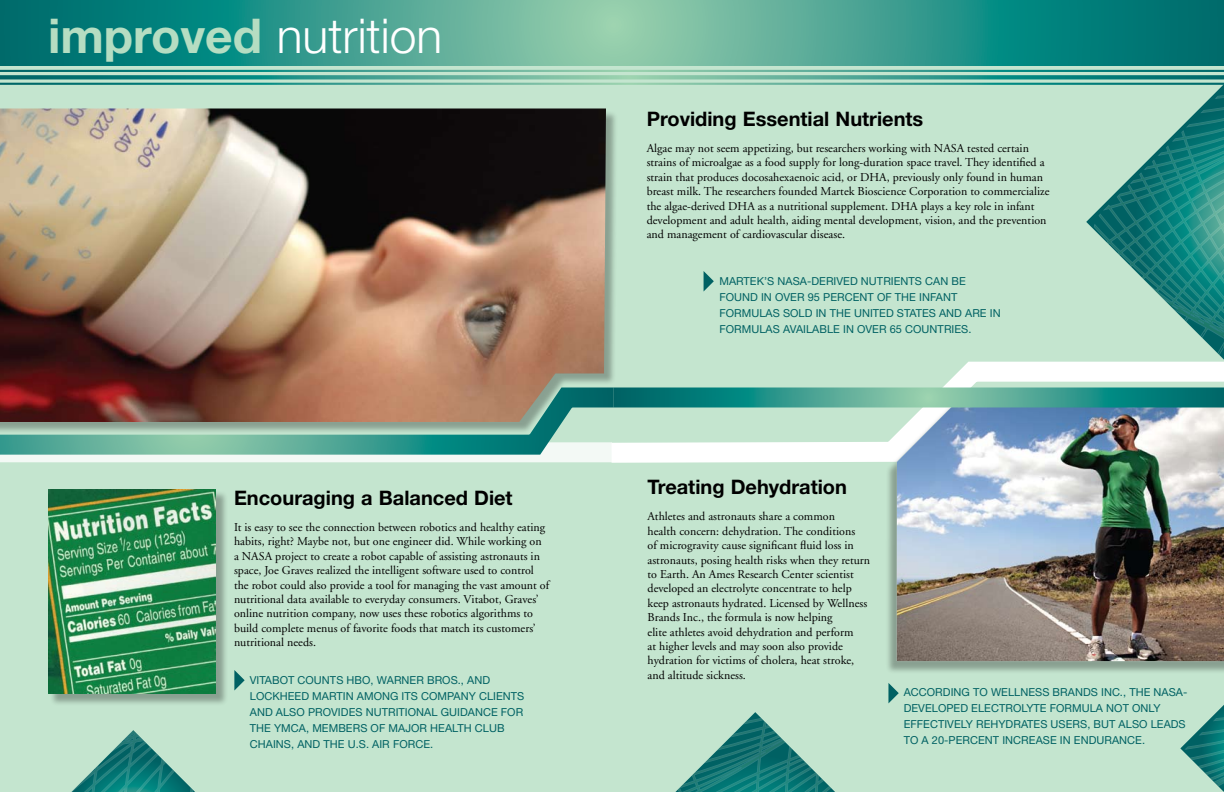
<style>
.page{position:relative;width:1224px;height:792px;background:#c4e5cf}
.page>*{position:absolute;margin:0;border:0;box-sizing:border-box;transform-origin:0 0}
.Spread_Title{font:300 48px "Helvetica Neue";color:#fff}
.Spread_Title-2{font:700 20px "Helvetica Neue";color:#000}
.Body_Text{font:12px/14.4px "Adobe Garamond";color:#000}
.Fast_Fact{font:11px/16px "Helvetica Neue";letter-spacing:.005em;color:#006163}
.s1{font-weight:700;color:#b5ddc2}
</style>
<div class="page">
<hr style="left:0;top:70px;width:1224px;height:2px;background:#fff">
<svg style="left:0;top:75px;width:1224px;height:4px;background:#3c9b8e"></svg>
<hr style="left:0;top:83px;width:1224px;height:2px;background:#fff">
<svg style="left:0;top:0;width:1224px;height:65px;background:#389a8c"></svg>
<img style="left:0;top:108px;width:606px;height:270px">
<svg style="left:71px;top:730px;width:124px;height:62px"></svg>
<svg style="left:234px;top:670px;width:11px;height:21px"></svg>
<div style="left:50px;top:490px;width:178px;height:216px;background:#000;opacity:.3"></div>
<img style="left:48px;top:489px;width:168px;height:204px">
<svg style="left:0;top:378px;width:592px;height:85px;background:#8b8b7b"></svg>
<svg style="left:1086px;top:84px;width:138px;height:268px"></svg>
<svg style="left:675px;top:712px;width:160px;height:80px"></svg>
<svg style="left:704px;top:271px;width:10px;height:20px"></svg>
<svg style="left:888px;top:683px;width:11px;height:20px"></svg>
<svg style="left:592px;top:352px;width:632px;height:111px"></svg>
<div style="left:886px;top:402px;width:338px;height:273px;background:#000;opacity:.3"></div>
<img style="left:897px;top:408px;width:327px;height:253px">
<svg style="left:613px;top:388px;width:611px;height:20px;background:#37988b"></svg>
<svg style="left:1180px;top:705px;width:44px;height:87px"></svg>
<p class="Spread_Title" style="left:48px;top:6px;width:396px"><span class="s1">improved</span> nutrition</p>
<p class="Spread_Title" style="left:48px;top:9px;width:436px"><span class="s1">health</span> and medicine</p>
<p class="Spread_Title-2" style="left:234px;top:485px;width:280px">Encouraging a Balanced Diet</p>
<p class="Body_Text" style="left:234px;top:520px;width:317px">It is easy to see the connection between robotics and healthy eating habits, right? Maybe not, but one engineer did. While working on a NASA project to create a robot capable of assisting astronauts in space, Joe Graves realized the intelligent software used to control the robot could also provide a tool for managing the vast amount of nutritional data available to everyday consumers. Vitabot, Graves’ online nutrition company, now uses these robotics algorithms to build complete menus of favorite foods that match its customers’ nutritional needs.</p>
<p class="Fast_Fact" style="left:250px;top:672px;width:274px">VITABOT COUNTS HBO , WARN ER BROS., AN D<br>LOCKH EED MARTIN AM ON G ITS COM PANY CLI ENTS<br>AN D ALS</p>
<p class="Fast_Fact" style="left:250px;top:704px;width:275px;text-indent:191px">GUI DANCE FOR<br>TH E YMCA, M EM BERS OF MAJOR H EALTH CLUB<br>CHAINS</p>
<p class="Fast_Fact" style="left:297px;top:704px;width:128px">O PROVI DES N UTRITIONAL</p>
<p class="Fast_Fact" style="left:291px;top:736px;width:144px">, AN D TH E U.S. AI R FORCE.</p>
<p class="Spread_Title-2" style="left:647px;top:106px;width:278px">Providing Essential Nutrients</p>
<p class="Body_Text" style="left:647px;top:141px;width:404px">Algae may not seem appetizing, but researchers working with NASA tested certain strains of microalgae as a food supply for long-duration space travel. They identified a strain that produces docosahexaenoic acid, or DHA, previously only found in human breast milk. The researchers founded Martek Bioscience Corporation to commercialize the algae-derived DHA as a nutritional supplement. DHA plays a key role in infant development and adult health, aiding mental development, vision, and the prevention and management of cardiovascular disease.</p>
<p class="Fast_Fact" style="left:719px;top:273px;width:248px">MARTEK’S NASA-DERIVED N UTRI ENTS CAN BE<br>FOUN D IN OVER 95 PERCENT OF TH E INFAN</p>
<p class="Fast_Fact" style="left:951px;top:289px;width:8px">T</p>
<p class="Fast_Fact" style="left:719px;top:305px;width:48px">FORM ULAS</p>
<p class="Fast_Fact" style="left:783px;top:305px;width:213px">SOLD IN TH E UNITED STATES AN D ARE IN</p>
<p class="Fast_Fact" style="left:719px;top:321px;width:48px">FORM ULAS</p>
<p class="Fast_Fact" style="left:783px;top:321px;width:8px">AVAILA</p>
<p class="Fast_Fact" style="left:819px;top:321px;width:154px">BLE IN OVER 65 COUNTRI ES.</p>
<p class="Spread_Title-2" style="left:648px;top:474px;width:201px">Treating Dehydration</p>
<p class="Body_Text" style="left:648px;top:510px;width:224px">Athletes and astronauts share a common<br>health concern: dehydration. The conditions<br>of microgravity cause significant fluid loss in astronauts, posing health risks when they return to Earth. An Ames Research Center scientist developed an electrolyte concentrate to help keep astronauts hydrated. Licensed by Wellness Brands Inc., the formula is now helping<br>elite athletes avoid dehydration and perform<br>at higher levels and may soon also provide hydration for victims of cholera, heat stroke, and altitude sickness.</p>
<p class="Fast_Fact" style="left:904px;top:684px;width:112px">ACCORDING TO WELLN</p>
<p class="Fast_Fact" style="left:904px;top:684px;width:285px;text-indent:125px">ESS BRAN DS INC., TH E NASA-<br>DEVELOPED ELECTROLYTE FORM ULA NOT ONLY<br>EFFECTIVELY REHYDRATES USERS, BUT ALS</p>
<p class="Fast_Fact" style="left:904px;top:716px;width:282px;text-indent:235px">O LEADS<br>TO A 20-PERCENT INCREASE IN EN DURANCE.</p>
</div>
